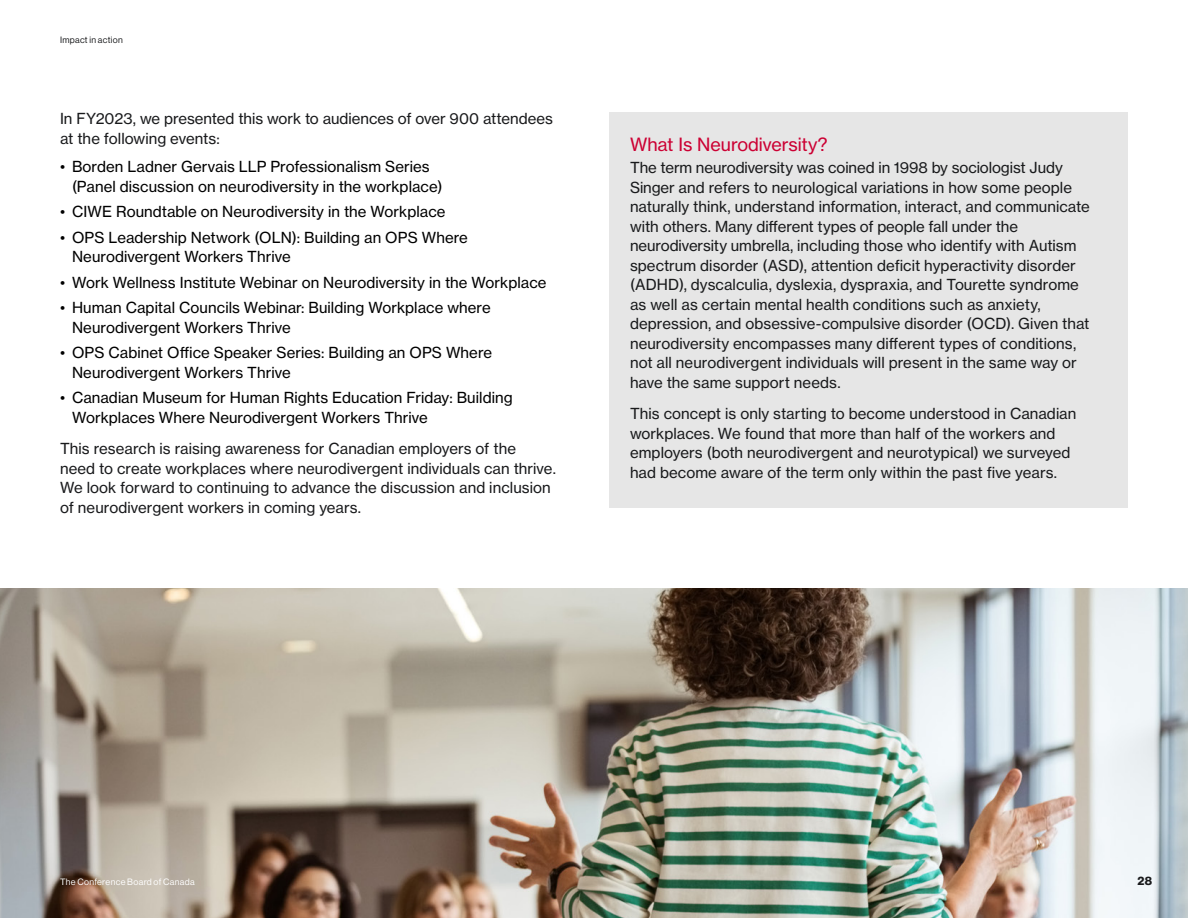
<style>
.page{position:relative;width:1188px;height:918px;background:#fff}
.page>*{position:absolute;margin:0;border:0;box-sizing:border-box;transform-origin:0 0}
.t1{font:18px "N Haas Grotesk TX Pro 55 Rg";letter-spacing:-.005em;color:#c03}
.t2{font:15px/19.5px "N Haas Grotesk TX Pro 55 Rg";letter-spacing:.005em;color:#191a1c}
.t3{font:15px/19.5px "N Haas Grotesk TX Pro 55 Rg";letter-spacing:.005em;color:#000}
.t4{font:12px "N Haas Grotesk DS Pro 75 Bd";color:#191a1c}
.t5{font:9px "N Haas Grotesk DS Pro 55 Rg";letter-spacing:.035em;color:#fff}
.t6{font:9px "N Haas Grotesk DS Pro 55 Rg";letter-spacing:.035em;color:#191a1c}
</style>
<div class="page">
<img style="left:0;top:588px;width:1188px;height:330px">
<div style="left:609px;top:112px;width:519px;height:396px;background:#e6e6e6"></div>
<p class="t6" style="left:60px;top:35px;width:64px">Impact in action</p>
<p class="t2" style="left:60px;top:109px;width:494px">In FY2023, we presented this work to audiences of over 900 attendees at the following events:</p>
<p class="t3" style="left:72px;top:157px;width:372px;text-indent:-12px">• Borden Ladner Gervais LLP Professionalism Series (Panel discussion on neurodiversity in the workplace)</p>
<p class="t3" style="left:60px;top:202px;width:387px">• CIWE Roundtable on Neurodiversity in the Workplace</p>
<p class="t3" style="left:72px;top:227px;width:397px;text-indent:-12px">• OPS Leadership Network (OLN): Building an OPS Where<br>Neurodivergent Workers Thrive</p>
<p class="t3" style="left:60px;top:272px;width:488px">• Work Wellness Institute Webinar on Neurodiversity in the Workplace</p>
<p class="t3" style="left:72px;top:298px;width:420px;text-indent:-12px">• Human Capital Councils Webinar: Building Workplace where<br>Neurodivergent Workers Thrive</p>
<p class="t3" style="left:72px;top:343px;width:422px;text-indent:-12px">• OPS Cabinet Office Speaker Series: Building an OPS Where<br>Neurodivergent Workers Thrive</p>
<p class="t3" style="left:72px;top:388px;width:442px;text-indent:-12px">• Canadian Museum for Human Rights Education Friday: Building<br>Workplaces Where Neurodivergent Workers Thrive</p>
<p class="t2" style="left:60px;top:439px;width:497px">This research is raising awareness for Canadian employers of the<br>need to create workplaces where neurodivergent individuals can thrive.<br>We look forward to continuing to advance the discussion and inclusion of neurodivergent workers in coming years.</p>
<p class="t1" style="left:630px;top:133px;width:199px">What Is Neurodiversity?</p>
<p class="t2" style="left:630px;top:158px;width:461px">The term neurodiversity was coined in 1998 by sociologist Judy Singer and refers to neurological variations in how some people naturally think, understand information, interact, and communicate with others. Many different types of people fall under the neurodiversity umbrella, including those who identify with Autism spectrum disorder (ASD), attention deficit hyperactivity disorder (ADHD), dyscalculia, dyslexia, dyspraxia, and Tourette syndrome as well as certain mental health conditions such as anxiety, depression, and obsessive-compulsive disorder (OCD). Given that neurodiversity encompasses many different types of conditions, not all neurodivergent individuals will present in the same way or have the same support needs.</p>
<p class="t2" style="left:630px;top:404px;width:448px">This concept is only starting to become understood in Canadian workplaces. We found that more than half of the workers and employers (both neurodivergent and neurotypical) we surveyed had become aware of the term only within the past five years.</p>
<p class="t5" style="left:60px;top:877px;width:136px">The Conference Board of Canada</p>
<p class="t4" style="left:1138px;top:874px;width:16px">28</p>
</div>
